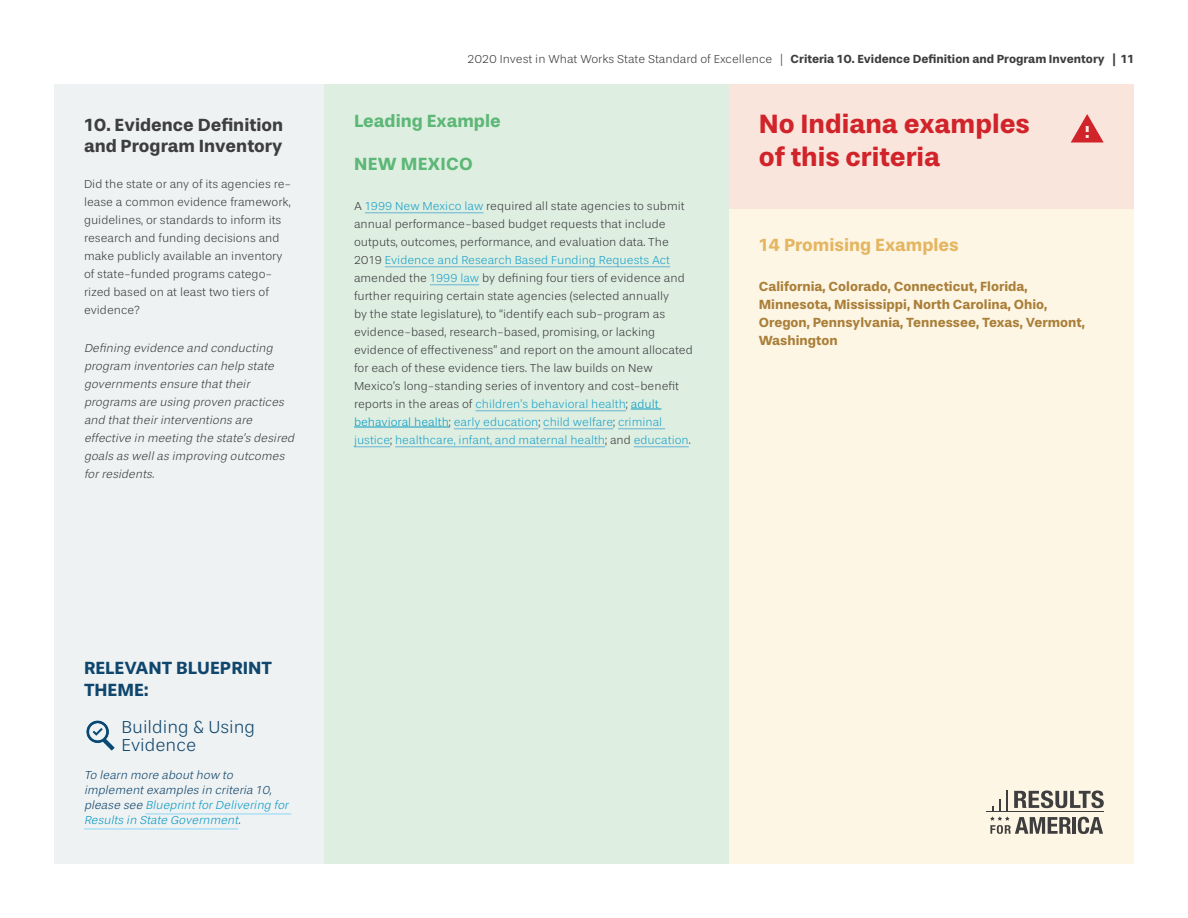
<style>
.page{position:relative;width:1188px;height:918px;background:#fff}
.page>*{position:absolute;margin:0;border:0;box-sizing:border-box;transform-origin:0 0}
.t1{font:700 27px/32.4px "Stevie Sans";color:#d1232a}
.t2{font:700 18px/21.6px "Stevie Sans";color:#3e3e3f}
.t3{font:700 18px "Stevie Sans";color:#5db776}
.t4{font:700 18px/21.6px "Stevie Sans";color:#0f466d}
.t5{font:300 18px/18px "Stevie Sans";color:#0f466d}
.t6{font:700 18px "Stevie Sans";color:#e4b662}
.t7{font:700 13.5px/18px "Stevie Sans";color:#a97f39}
.t8{font:300 12px/18px "Stevie Sans";color:#3e3e3f}
.t9{font:italic 300 12px/18px "Stevie Sans";color:#3e3e3f}
.t10{font:italic 300 12px/15px "Stevie Sans";color:#0f466d}
.t11{font:700 12px "Stevie Sans";color:#3e3e3f}
.s1{font-weight:300}
.s2{color:#20a2c9}
.s3{color:#0b9bc4}
</style>
<div class="page">
<div style="left:54px;top:84px;width:270px;height:780px;background:#eff2f3"></div>
<div style="left:729px;top:84px;width:405px;height:780px;background:#fef6e5"></div>
<div style="left:324px;top:84px;width:405px;height:780px;background:#deefe2"></div>
<hr style="left:986px;top:812px;width:117px;height:1px;background:#3e3e3f">
<svg style="left:990px;top:790px;width:114px;height:44px"></svg>
<img style="left:86px;top:720px;width:29px;height:31px">
<hr style="left:145px;top:814px;width:146px;height:1px;background:#8dd7f7">
<hr style="left:84px;top:829px;width:154px;height:1px;background:#8dd7f7">
<hr style="left:365px;top:213px;width:118px;height:1px;background:#66b2d3">
<hr style="left:385px;top:267px;width:285px;height:1px;background:#66b2d3">
<hr style="left:430px;top:285px;width:49px;height:1px;background:#66b2d3">
<hr style="left:475px;top:411px;width:151px;height:1px;background:#66b2d3">
<hr style="left:631px;top:409px;width:30px;height:1px;background:#0b9bc4">
<hr style="left:354px;top:427px;width:95px;height:1px;background:#0b9bc4">
<hr style="left:454px;top:429px;width:84px;height:1px;background:#66b2d3">
<hr style="left:543px;top:429px;width:70px;height:1px;background:#66b2d3">
<hr style="left:618px;top:429px;width:47px;height:1px;background:#66b2d3">
<hr style="left:354px;top:447px;width:36px;height:1px;background:#66b2d3">
<hr style="left:395px;top:447px;width:210px;height:1px;background:#66b2d3">
<hr style="left:634px;top:447px;width:55px;height:1px;background:#66b2d3">
<div style="left:729px;top:84px;width:405px;height:124px;background:#f9e5dc"></div>
<svg style="left:1071px;top:114px;width:33px;height:28px"></svg>
<h2 class="t2" style="left:84px;top:114px;width:201px">10. Evidence Definition and Program Inventory</h2>
<p class="t8" style="left:84px;top:176px;width:209px">Did the state or any of its agencies re&shy;lease a common evidence framework, guidelines, or standards to inform its research and funding decisions and make publicly available an inventory of state-funded programs catego&shy;rized based on at least two tiers of evidence?</p>
<p class="t9" style="left:84px;top:339px;width:214px">Defining evidence and conducting program inventories can help state governments ensure thattheir programs are using proven practices and thattheirinterventions are effective in meeting the state’s desired goals as wellas improving outcomes forresidents.</p>
<p class="t11" style="left:467px;top:52px;width:668px"><span class="s1">2020 Invest in What Works State Standard of Excellence |</span> Criteria 10. Evidence Definition and Program Inventory | 11</p>
<h2 class="t3" style="left:354px;top:111px;width:148px">Leading Example</h2>
<h2 class="t3" style="left:354px;top:155px;width:120px">NEW MEXICO</h2>
<p class="t8" style="left:354px;top:197px;width:340px">A <span class="s2">1999 New Mexico law</span> required all state agencies to submit annual performance-based budget requests that include outputs, outcomes, performance, and evaluation data. The 2019 <span class="s2">Evidence and Research Based Funding Requests Act </span>amended the <span class="s2">1999 law</span> by defining four tiers of evidence and further requiring certain state agencies (selected annually<br>by the state legislature), to “identify each sub-program as evidence-based, research-based, promising, or lacking evidence of effectiveness” and report on the amount allocated for each of these evidence tiers. The law builds on New Mexico’s long-standing series of inventory and cost-benefit reports in the areas of <span class="s2">children’s behavioral health</span>; <span class="s3">adult behavioral health</span>; <span class="s2">early education</span>; <span class="s2">child welfare</span>; <span class="s2">criminal justice</span>; <span class="s2">healthcare, infant, and maternal health</span>; and <span class="s2">education</span>.</p>
<h1 class="t1" style="left:759px;top:109px;width:273px">No Indiana examples of this criteria</h1>
<h2 class="t6" style="left:759px;top:236px;width:201px">14 Promising Examples</h2>
<p class="t7" style="left:759px;top:278px;width:328px">California, Colorado, Connecticut, Florida, Minnesota, Mississippi, North Carolina, Ohio, Oregon, Pennsylvania, Tennessee, Texas, Vermont, Washington</p>
<h2 class="t4" style="left:84px;top:658px;width:190px">RELEVANT BLUEPRINT<br>THEME:</h2>
<h2 class="t5" style="left:122px;top:719px;width:135px">Building &amp; Using<br>Evidence</h2>
<p class="t10" style="left:84px;top:768px;width:208px">To learn more abouthow to implementexamples in criteria 10, please see <span class="s3">BlueprintforDelivering for<br>Results in State Government</span>.</p>
</div>
